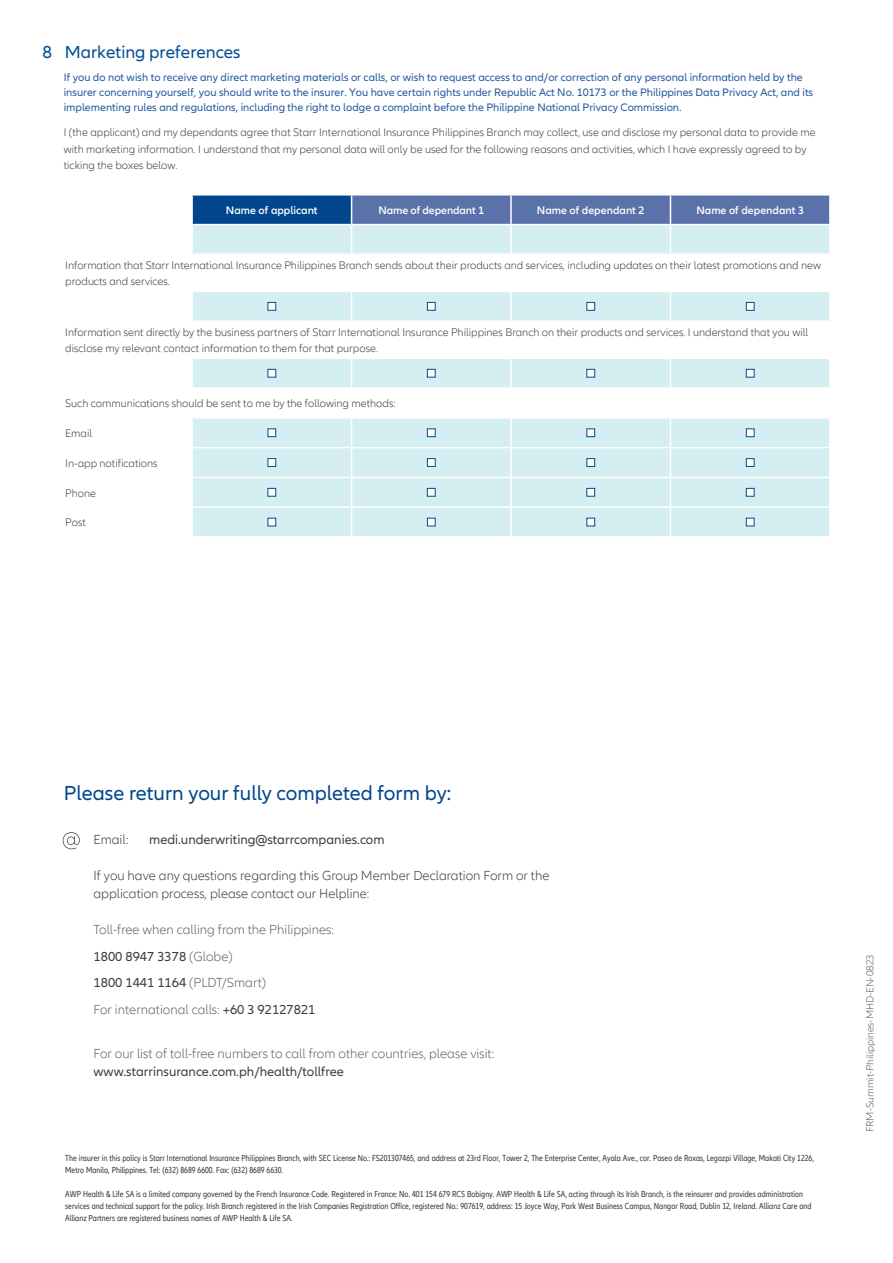
<style>
.page{position:relative;width:893px;height:1263px;background:#fff}
.page>*{position:absolute;margin:0;border:0;box-sizing:border-box;transform-origin:0 0}
.t1{font:21px "Allianz Neo";color:#01468c}
.t2{font:18px "Allianz Neo";color:#014d95}
.t3{font:300 13.5px/26.5px "Allianz Neo";color:#636366}
.t4{font:300 13.5px/18px "Allianz Neo";color:#3e3e3f}
.t5{font:13.5px "Allianz Neo";color:#3e3e3f}
.t6{font:300 11.25px/16.5px "Allianz Neo";color:#3e3e3f}
.t7{font:11.25px/15px "Allianz Neo";color:#21589d}
.t8{font:600 11.25px "Allianz Neo";color:#fff}
.t9{font:300 10.5px "Allianz Neo";color:#636366}
.t10{font:condensed 9px/12px "Allianz Neo";color:#3e3e3f}
.s1{font-weight:400;color:#3e3e3f}
</style>
<div class="page">
<div style="left:192px;top:195px;width:160px;height:30px;background:#01468c"></div>
<svg style="left:193px;top:225px;width:636px;height:311px;fill:#d5eef1"></svg>
<hr style="left:192px;top:194px;width:160px;height:2px;background:#fff">
<hr style="left:191px;top:196px;width:2px;height:28px;background:#fff">
<svg style="left:351px;top:195px;width:479px;height:59px;background:#9bb2cf"></svg>
<hr style="left:829px;top:225px;width:2px;height:29px;background:#fff">
<hr style="left:192px;top:254px;width:160px;height:1px;background:#fff">
<hr style="left:352px;top:254px;width:159px;height:1px;background:#fff">
<hr style="left:511px;top:254px;width:159px;height:1px;background:#fff">
<hr style="left:670px;top:254px;width:161px;height:1px;background:#fff">
<hr style="left:192px;top:291px;width:160px;height:1px;background:#fff">
<hr style="left:352px;top:291px;width:159px;height:1px;background:#fff">
<svg style="left:351px;top:292px;width:1px;height:28px"></svg>
<hr style="left:511px;top:291px;width:159px;height:1px;background:#fff">
<hr style="left:510px;top:292px;width:2px;height:28px;background:#fff">
<hr style="left:670px;top:291px;width:161px;height:1px;background:#fff">
<svg style="left:670px;top:292px;width:1px;height:28px"></svg>
<hr style="left:192px;top:320px;width:160px;height:2px;background:#fff">
<hr style="left:352px;top:320px;width:159px;height:2px;background:#fff">
<hr style="left:511px;top:320px;width:159px;height:2px;background:#fff">
<hr style="left:670px;top:320px;width:161px;height:2px;background:#fff">
<hr style="left:192px;top:358px;width:160px;height:1px;background:#fff">
<hr style="left:352px;top:358px;width:159px;height:1px;background:#fff">
<svg style="left:351px;top:359px;width:1px;height:28px"></svg>
<hr style="left:511px;top:358px;width:159px;height:1px;background:#fff">
<hr style="left:510px;top:359px;width:2px;height:28px;background:#fff">
<hr style="left:670px;top:358px;width:161px;height:1px;background:#fff">
<hr style="left:192px;top:387px;width:160px;height:2px;background:#fff">
<hr style="left:352px;top:387px;width:159px;height:2px;background:#fff">
<hr style="left:511px;top:387px;width:159px;height:2px;background:#fff">
<hr style="left:670px;top:387px;width:161px;height:2px;background:#fff">
<hr style="left:192px;top:417px;width:160px;height:2px;background:#fff">
<hr style="left:352px;top:417px;width:159px;height:2px;background:#fff">
<hr style="left:511px;top:417px;width:159px;height:2px;background:#fff">
<hr style="left:510px;top:419px;width:2px;height:28px;background:#fff">
<hr style="left:670px;top:417px;width:161px;height:2px;background:#fff">
<hr style="left:192px;top:447px;width:160px;height:1px;background:#fff">
<hr style="left:352px;top:447px;width:159px;height:1px;background:#fff">
<hr style="left:511px;top:447px;width:159px;height:1px;background:#fff">
<hr style="left:510px;top:448px;width:2px;height:29px;background:#fff">
<hr style="left:670px;top:447px;width:161px;height:1px;background:#fff">
<hr style="left:192px;top:477px;width:160px;height:1px;background:#fff">
<hr style="left:352px;top:477px;width:159px;height:1px;background:#fff">
<hr style="left:511px;top:477px;width:159px;height:1px;background:#fff">
<hr style="left:510px;top:478px;width:2px;height:28px;background:#fff">
<hr style="left:670px;top:477px;width:161px;height:1px;background:#fff">
<hr style="left:192px;top:506px;width:160px;height:2px;background:#fff">
<hr style="left:352px;top:506px;width:159px;height:2px;background:#fff">
<svg style="left:351px;top:419px;width:1px;height:117px"></svg>
<hr style="left:511px;top:506px;width:159px;height:2px;background:#fff">
<hr style="left:510px;top:508px;width:2px;height:28px;background:#fff">
<hr style="left:670px;top:506px;width:161px;height:2px;background:#fff">
<svg style="left:670px;top:359px;width:1px;height:177px"></svg>
<hr style="left:192px;top:224px;width:160px;height:1px;background:#fff">
<hr style="left:352px;top:224px;width:159px;height:1px;background:#fff">
<hr style="left:511px;top:224px;width:159px;height:1px;background:#fff">
<hr style="left:670px;top:224px;width:161px;height:1px;background:#fff">
<div style="left:268px;top:302px;width:8px;height:9px;background:#fff;border:1px solid #014d95"></div>
<div style="left:427px;top:302px;width:9px;height:9px;background:#fff;border:1px solid #014d95"></div>
<div style="left:586px;top:302px;width:9px;height:9px;background:#fff;border:1px solid #014d95"></div>
<div style="left:746px;top:302px;width:8px;height:9px;background:#fff;border:1px solid #014d95"></div>
<div style="left:268px;top:369px;width:8px;height:8px;background:#fff;border:1px solid #014d95"></div>
<div style="left:427px;top:369px;width:9px;height:8px;background:#fff;border:1px solid #014d95"></div>
<div style="left:586px;top:369px;width:9px;height:8px;background:#fff;border:1px solid #014d95"></div>
<div style="left:746px;top:369px;width:8px;height:8px;background:#fff;border:1px solid #014d95"></div>
<div style="left:268px;top:428px;width:8px;height:9px;background:#fff;border:1px solid #014d95"></div>
<div style="left:427px;top:428px;width:9px;height:9px;background:#fff;border:1px solid #014d95"></div>
<div style="left:586px;top:428px;width:9px;height:9px;background:#fff;border:1px solid #014d95"></div>
<div style="left:746px;top:428px;width:8px;height:9px;background:#fff;border:1px solid #014d95"></div>
<div style="left:268px;top:458px;width:8px;height:9px;background:#fff;border:1px solid #014d95"></div>
<div style="left:427px;top:458px;width:9px;height:9px;background:#fff;border:1px solid #014d95"></div>
<div style="left:586px;top:458px;width:9px;height:9px;background:#fff;border:1px solid #014d95"></div>
<div style="left:746px;top:458px;width:8px;height:9px;background:#fff;border:1px solid #014d95"></div>
<div style="left:268px;top:488px;width:8px;height:8px;background:#fff;border:1px solid #014d95"></div>
<div style="left:427px;top:488px;width:9px;height:8px;background:#fff;border:1px solid #014d95"></div>
<div style="left:586px;top:488px;width:9px;height:8px;background:#fff;border:1px solid #014d95"></div>
<div style="left:746px;top:488px;width:8px;height:8px;background:#fff;border:1px solid #014d95"></div>
<div style="left:268px;top:518px;width:8px;height:8px;background:#fff"></div>
<div style="left:427px;top:518px;width:9px;height:8px;background:#fff;border:1px solid #014d95"></div>
<div style="left:586px;top:518px;width:9px;height:8px;background:#fff;border:1px solid #014d95"></div>
<div style="left:746px;top:518px;width:8px;height:8px;background:#fff;border:1px solid #014d95"></div>
<svg style="left:63px;top:832px;width:17px;height:17px"></svg>
<h2 class="t2" style="left:43px;top:41px;width:200px">8 Marketing preferences</h2>
<p class="t7" style="left:64px;top:70px;width:751px">If you do not wish to receive any direct marketing materials or calls, or wish to request access to and/or correction of any personal information held by the insurer concerning yourself, you should write to the insurer. You have certain rights under Republic Act No. 10173 or the Philippines Data Privacy Act, and its implementing rules and regulations, including the right to lodge a complaint before the Philippine National Privacy Commission.</p>
<p class="t6" style="left:64px;top:125px;width:753px">I (the applicant) and my dependants agree that Starr International Insurance Philippines Branch may collect, use and disclose my personal data to provide me with marketing information. I understand that my personal data will only be used for the following reasons and activities, which I have expressly agreed to by ticking the boxes below.</p>
<p class="t8" style="left:226px;top:204px;width:93px">Name of applicant</p>
<p class="t8" style="left:378px;top:204px;width:107px">Name of dependant 1</p>
<p class="t8" style="left:537px;top:204px;width:109px">Name of dependant 2</p>
<p class="t8" style="left:696px;top:204px;width:109px">Name of dependant 3</p>
<p class="t6" style="left:65px;top:257px;width:757px">Information that Starr International Insurance Philippines Branch sends about their products and services, including updates on their latest promotions and new products and services.</p>
<p class="t6" style="left:65px;top:324px;width:744px">Information sent directly by the business partners of Starr International Insurance Philippines Branch on their products and services. I understand that you will disclose my relevant contact information to them for that purpose.</p>
<p class="t6" style="left:65px;top:396px;width:332px">Such communications should be sent to me by the following methods:</p>
<p class="t6" style="left:65px;top:425px;width:28px">Email</p>
<p class="t6" style="left:65px;top:455px;width:94px">In-app notifications</p>
<p class="t6" style="left:65px;top:485px;width:32px">Phone</p>
<p class="t6" style="left:65px;top:515px;width:22px">Post</p>
<h1 class="t1" style="left:64px;top:781px;width:389px">Please return your fully completed form by:</h1>
<p class="t4" style="left:94px;top:831px;width:37px">Email:</p>
<p class="t5" style="left:149px;top:832px;width:237px">medi.underwriting@starrcompanies.com</p>
<p class="t4" style="left:94px;top:867px;width:457px">If you have any questions regarding this Group Member Declaration Form or the application process, please contact our Helpline:</p>
<p class="t3" style="left:94px;top:917px;width:242px">Toll-free when calling from the Philippines:<br><span class="s1">1800 8947 3378</span> (Globe)<br><span class="s1">1800 1441 1164</span> (PLDT/Smart)<br>For international calls: <span class="s1">+60 3 92127821</span></p>
<p class="t3" style="left:94px;top:1041px;width:402px">For our list of toll-free numbers to call from other countries, please visit:</p>
<p class="t5" style="left:94px;top:1064px;width:252px">www.starrinsurance.com.ph/health/tollfree</p>
<p class="t10" style="left:65px;top:1152px;width:750px">The insurer in this policy is Starr International Insurance Philippines Branch, with SEC License No.: FS201307465, and address at 23rd Floor, Tower 2, The Enterprise Center, Ayala Ave., cor. Paseo de Roxas, Legazpi Village, Makati City 1226,<br>Metro Manila, Philippines. Tel: (632) 8689 6600. Fax: (632) 8689 6630.</p>
<p class="t10" style="left:65px;top:1188px;width:748px">AWP Health &amp; Life SA is a limited company governed by the French Insurance Code. Registered in France: No. 401 154 679 RCS Bobigny. AWP Health &amp; Life SA, acting through its Irish Branch, is the reinsurer and provides administration services and technical support for the policy. Irish Branch registered in the Irish Companies Registration Office, registered No.: 907619, address: 15 Joyce Way, Park West Business Campus, Nangor Road, Dublin 12, Ireland. Allianz Care and<br>Allianz Partners are registered business names of AWP Health &amp; Life SA.</p>
<p class="t9" style="left:864px;top:1132px;width:180px;rotate:-90deg">FRM-Summit-Philippines-MHD-EN-0823</p>
</div>
